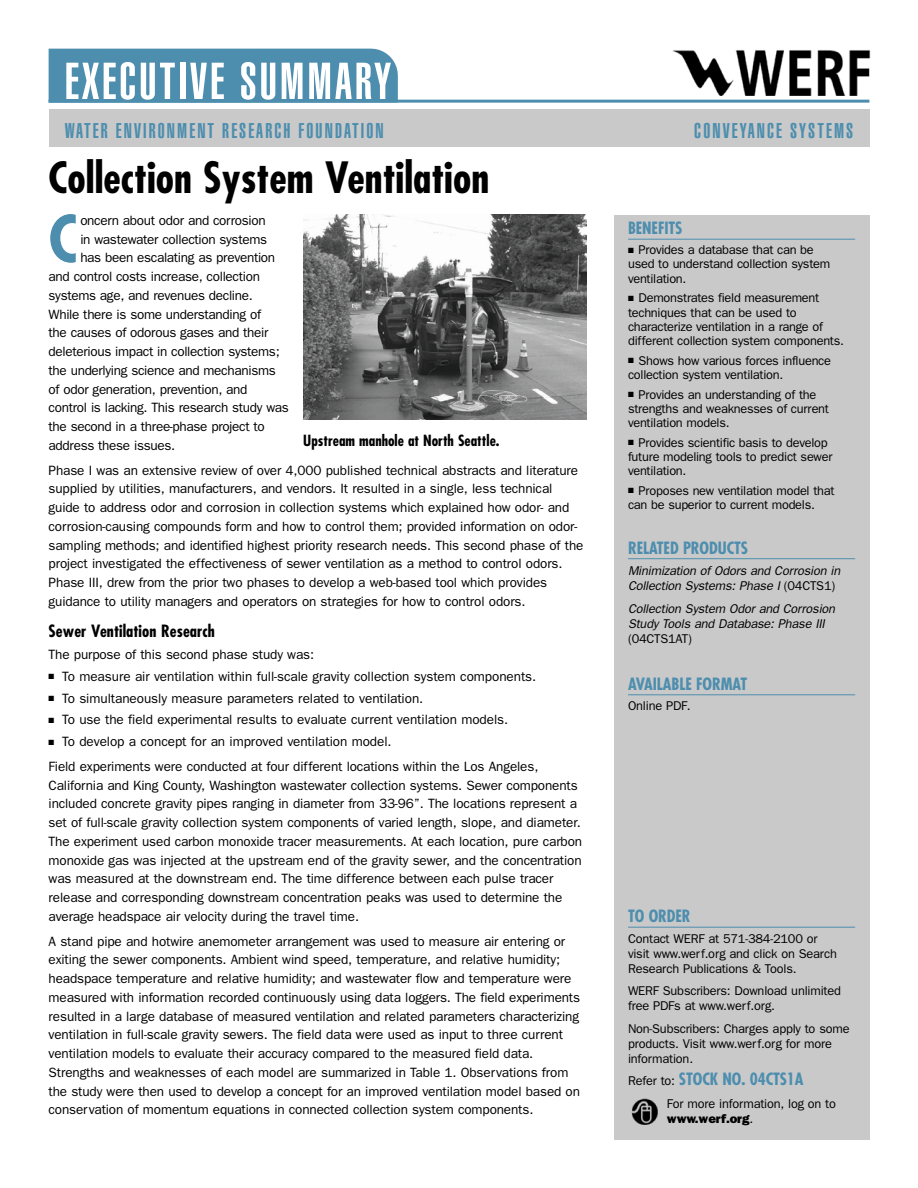
<style>
.page{position:relative;width:918px;height:1188px;background:#fff}
.page>*{position:absolute;margin:0;border:0;box-sizing:border-box;transform-origin:0 0}
.t1{font:700 condensed 63.3px "Futura";color:#4d8eae}
.t2{font:900 extra-condensed 51px "Helvetica";color:#fff}
.t3{font:700 condensed 42px "Futura";color:#000}
.t4{font:900 extra-condensed 21px "Helvetica";letter-spacing:.1em;color:#4d8eae}
.t5{font:700 condensed 16.5px "Futura";letter-spacing:-.005em;color:#4d8eae}
.t6{font:700 condensed 16.5px "Futura";letter-spacing:.005em;color:#000}
.t7{font:700 condensed 15px "Futura";color:#000}
.t8{font:13.5px/18.8px "Franklin Gothic";letter-spacing:-.01em;color:#000}
.t9{font:12.75px/14.2px "Franklin Gothic";letter-spacing:-.02em;color:#000}
.t10{font:italic 12.75px/15.3px "Franklin Gothic";letter-spacing:-.015em;color:#000}
.s1{font-style:normal}
.s2{font-family:"Franklin Gothic";font-weight:400;font-stretch:normal;font-size:12.75px;color:#000}
.s3{font-weight:800}
</style>
<div class="page">
<div style="left:49px;top:49px;width:349px;height:51px;background:#4d8eae"></div>
<hr style="left:49px;top:100px;width:820px;height:3px;background:#4d8eae">
<img style="left:303px;top:215px;width:284px;height:205px">
<div style="left:49px;top:109px;width:820px;height:38px;background:#c9c9ca"></div>
<img style="left:673px;top:50px;width:198px;height:46px">
<div style="left:614px;top:215px;width:255px;height:924px;background:#c9c9ca"></div>
<hr style="left:628px;top:239px;width:227px;height:1px;background:#4d8eae">
<hr style="left:628px;top:558px;width:227px;height:1px;background:#4d8eae">
<hr style="left:628px;top:694px;width:227px;height:1px;background:#4d8eae">
<hr style="left:628px;top:927px;width:227px;height:1px;background:#4d8eae">
<img style="left:631px;top:1098px;width:27px;height:27px">
<h2 class="t2" style="left:65px;top:52px;width:56px">EXECUTIVE</h2>
<h2 class="t2" style="left:240px;top:52px;width:23px">SUMMAR</h2>
<h2 class="t2" style="left:374px;top:52px;width:18px">Y</h2>
<h3 class="t4" style="left:65px;top:119px;width:320px">WATER ENVIRONMENT RESEARCH FOUNDATION</h3>
<h3 class="t4" style="left:694px;top:119px;width:9px">CONVE</h3>
<h3 class="t4" style="left:740px;top:119px;width:18px">YANCE</h3>
<h3 class="t4" style="left:790px;top:119px;width:28px">SYSTEMS</h3>
<h3 class="t3" style="left:49px;top:151px;width:442px">Collection System Ventilation</h3>
<h1 class="t1" style="left:49px;top:200px;width:30px">C</h1>
<p class="t8" style="left:80px;top:211px;width:187px">oncern about odor and corrosion</p>
<p class="t8" style="left:80px;top:230px;width:188px">in wastewater collection systems</p>
<p class="t8" style="left:80px;top:248px;width:196px">has been escalating as prevention</p>
<p class="t8" style="left:49px;top:267px;width:213px">and control costs increase, collection</p>
<p class="t8" style="left:49px;top:286px;width:206px">systems age, and revenues decline.</p>
<p class="t8" style="left:49px;top:305px;width:214px">While there is some understanding of</p>
<p class="t8" style="left:49px;top:323px;width:221px">the causes of odorous gases and their</p>
<p class="t8" style="left:49px;top:342px;width:233px">deleterious impact in collection systems;</p>
<p class="t8" style="left:49px;top:361px;width:229px">the underlying science and mechanisms</p>
<p class="t8" style="left:49px;top:380px;width:200px">of odor generation, prevention, and</p>
<p class="t8" style="left:49px;top:398px;width:242px">control is lacking. This research study was</p>
<p class="t8" style="left:49px;top:417px;width:218px">the second in a three-phase project to</p>
<p class="t8" style="left:49px;top:436px;width:128px">address these issues.</p>
<p class="t8" style="left:49px;top:461px;width:536px">Phase I was an extensive review of over 4,000 published technical abstracts and literature supplied by utilities, manufacturers, and vendors. It resulted in a single, less technical guide to address odor and corrosion in collection systems which explained how odor- and corrosion-causing compounds form and how to control them; provided information on odor&shy;sampling methods; and identified highest priority research needs. This second phase of the project investigated the effectiveness of sewer ventilation as a method to control odors.<br>Phase III, drew from the prior two phases to develop a web-based tool which provides guidance to utility managers and operators on strategies for how to control odors.</p>
<p class="t6" style="left:49px;top:621px;width:168px">Sewer Ventilation Research</p>
<p class="t8" style="left:49px;top:645px;width:267px">The purpose of this second phase study was:</p>
<p class="t8" style="left:49px;top:667px;width:489px">■ To measure air ventilation within full-scale gravity collection system components.</p>
<p class="t8" style="left:49px;top:689px;width:376px">■ To simultaneously measure parameters related to ventilation.</p>
<p class="t8" style="left:49px;top:710px;width:461px">■ To use the field experimental results to evaluate current ventilation models.</p>
<p class="t8" style="left:49px;top:729px;width:491px;line-height:24.8px">■ To develop a concept for an improved ventilation model.<br>Field experiments were conducted at four different locations within the Los Angeles,</p>
<p class="t8" style="left:49px;top:776px;width:535px">California and King County, Washington wastewater collection systems. Sewer components included concrete gravity pipes ranging in diameter from 33-96”. The locations represent a set of full-scale gravity collection system components of varied length, slope, and diameter.<br>The experiment used carbon monoxide tracer measurements. At each location, pure carbon monoxide gas was injected at the upstream end of the gravity sewer, and the concentration was measured at the downstream end. The time difference between each pulse tracer release and corresponding downstream concentration peaks was used to determine the average headspace air velocity during the travel time.</p>
<p class="t8" style="left:49px;top:932px;width:533px">A stand pipe and hotwire anemometer arrangement was used to measure air entering or exiting the sewer components. Ambient wind speed, temperature, and relative humidity; headspace temperature and relative humidity; and wastewater flow and temperature were measured with information recorded continuously using data loggers. The field experiments resulted in a large database of measured ventilation and related parameters characterizing ventilation in full-scale gravity sewers. The field data were used as input to three current ventilation models to evaluate their accuracy compared to the measured field data.<br>Strengths and weaknesses of each model are summarized in Table 1. Observations from the study were then used to develop a concept for an improved ventilation model based on conservation of momentum equations in connected collection system components.</p>
<p class="t7" style="left:303px;top:431px;width:198px">Upstream manhole at North Seattle.</p>
<p class="t5" style="left:628px;top:218px;width:56px">BENEFITS</p>
<p class="t9" style="left:628px;top:243px;width:204px">■ Provides a database that can be used to understand collection system ventilation.</p>
<p class="t9" style="left:628px;top:291px;width:217px">■ Demonstrates field measurement techniques that can be used to characterize ventilation in a range of different collection system components.</p>
<p class="t9" style="left:628px;top:353px;width:205px">■ Shows how various forces influence collection system ventilation.</p>
<p class="t9" style="left:628px;top:387px;width:202px">■ Provides an understanding of the strengths and weaknesses of current ventilation models.</p>
<p class="t9" style="left:628px;top:435px;width:206px">■ Provides scientific basis to develop future modeling tools to predict sewer ventilation.</p>
<p class="t9" style="left:628px;top:483px;width:208px">■ Proposes new ventilation model that can be superior to current models.</p>
<p class="t5" style="left:628px;top:538px;width:122px">RELATED PRODUCTS</p>
<p class="t10" style="left:628px;top:563px;width:214px">Minimization of Odors and Corrosion in<br>Collection Systems: Phase I <span class="s1">(04CTS1)</span></p>
<p class="t10" style="left:628px;top:601px;width:209px">Collection System Odor and Corrosion<br>Study Tools and Database: Phase III</p>
<p class="t9" style="left:628px;top:632px;width:65px">(04CTS1AT)</p>
<p class="t5" style="left:628px;top:674px;width:121px">AVAILABLE FORMAT</p>
<p class="t9" style="left:628px;top:699px;width:64px">Online PDF.</p>
<p class="t5" style="left:628px;top:906px;width:64px">TO ORDER</p>
<p class="t9" style="left:628px;top:931px;width:210px;line-height:15px">Contact WERF at 571-384-2100 or visit www.werf.org and click on Search<br>Research Publications &amp; Tools.</p>
<p class="t9" style="left:628px;top:984px;width:214px;line-height:15px">WERF Subscribers: Download unlimited free PDFs at www.werf.org.</p>
<p class="t9" style="left:628px;top:1021px;width:223px;line-height:15px">Non-Subscribers: Charges apply to some products. Visit www.werf.org for more information.</p>
<p class="t5" style="left:628px;top:1069px;width:176px"><span class="s2">Refer to:</span> Stock No. 04CTS1a</p>
<p class="t9" style="left:667px;top:1096px;width:171px;line-height:15px">For more information, log on to <span class="s3">www.werf.org</span>.</p>
</div>
